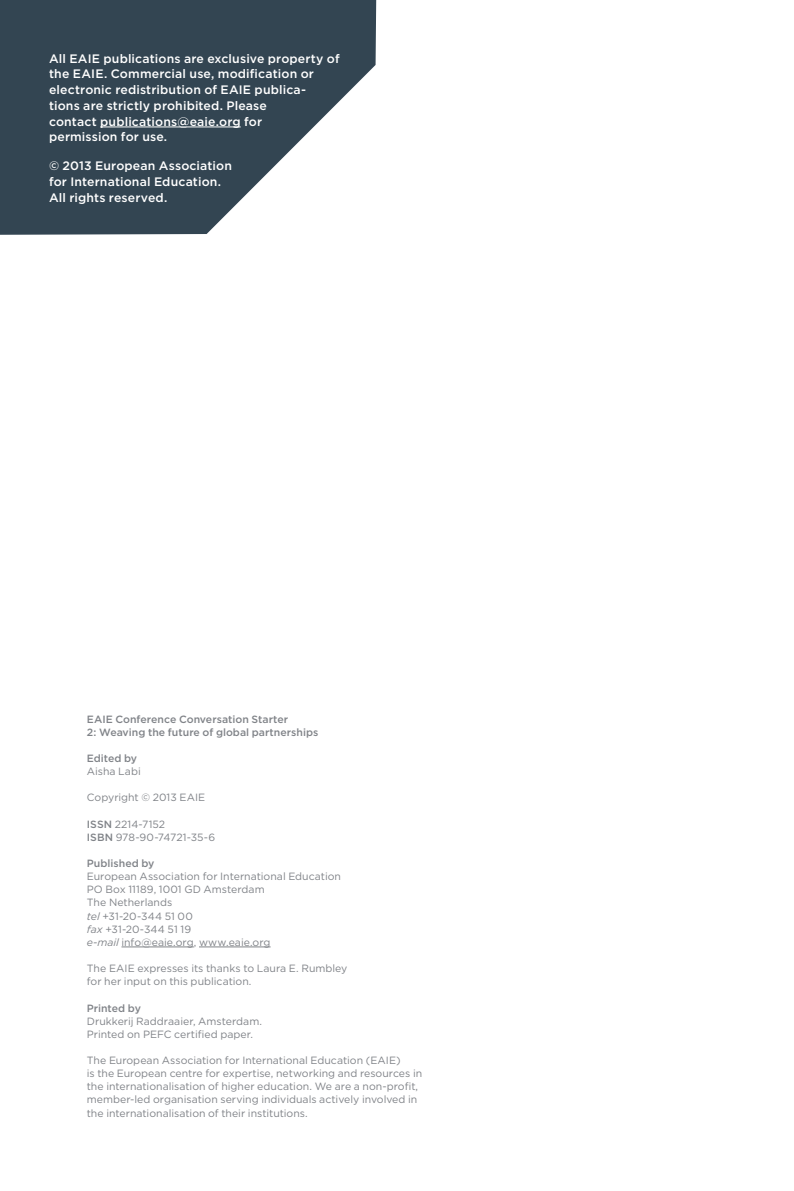
<style>
.page{position:relative;width:794px;height:1191px;background:#fff}
.page>*{position:absolute;margin:0;border:0;box-sizing:border-box;transform-origin:0 0}
.t1{font:500 12.25px/15.8px "Gotham";letter-spacing:.01em;color:#fff}
.t2{font:10.5px/13.1px "Gotham";color:#808388}
.t3{font:500 10.5px/13.1px "Gotham";color:#808388}
.s1{font-weight:500}
.s2{font-style:italic}
</style>
<div class="page">
<hr style="left:121px;top:946px;width:73px;height:1px;background:#808388">
<hr style="left:199px;top:946px;width:71px;height:1px;background:#808388">
<svg style="left:0;top:0;width:376px;height:235px;fill:#334552"></svg>
<hr style="left:100px;top:127px;width:141px;height:1px;background:#fff">
<p class="t1" style="left:49px;top:50px;width:292px">All EAIE publications are exclusive property of the EAIE. Commercial use, modification or electronic redistribution of EAIE publica&shy;tions are strictly prohibited. Please<br>contact publications@eaie.org for<br>permission for use.</p>
<p class="t1" style="left:49px;top:158px;width:184px">© 2013 European Association for International Education.<br>All rights reserved.</p>
<p class="t3" style="left:87px;top:712px;width:233px">EAIE Conference Conversation Starter<br>2: Weaving the future of global partnerships</p>
<p class="t3" style="left:87px;top:751px;width:52px">Edited by</p>
<p class="t2" style="left:87px;top:764px;width:55px">Aisha Labi</p>
<p class="t2" style="left:87px;top:791px;width:120px">Copyright © 2013 EAIE</p>
<p class="t2" style="left:87px;top:817px;width:130px"><span class="s1">ISSN</span> 2214-7152<br><span class="s1">ISBN</span> 978-90-74721-35-6</p>
<p class="t3" style="left:87px;top:856px;width:69px">Published by</p>
<p class="t2" style="left:87px;top:869px;width:256px">European Association for International Education<br>PO Box 11189, 1001 GD Amsterdam<br>The Netherlands<br><span class="s2">tel</span> +31-20-344 51 00<br><span class="s2">fax</span> +31-20-344 51 19<br><span class="s2">e-mail</span> info@eaie.org, www.eaie.org</p>
<p class="t2" style="left:87px;top:961px;width:262px">The EAIE expresses its thanks to Laura E. Rumbley for her input on this publication.</p>
<p class="t3" style="left:87px;top:1001px;width:56px">Printed by</p>
<p class="t2" style="left:87px;top:1014px;width:177px">Drukkerij Raddraaier, Amsterdam.<br>Printed on PEFC certified paper.</p>
<p class="t2" style="left:87px;top:1053px;width:337px">The European Association for International Education (EAIE)<br>is the European centre for expertise, networking and resources in the internationalisation of higher education. We are a non-profit, member-led organisation serving individuals actively involved in the internationalisation of their institutions.</p>
</div>
